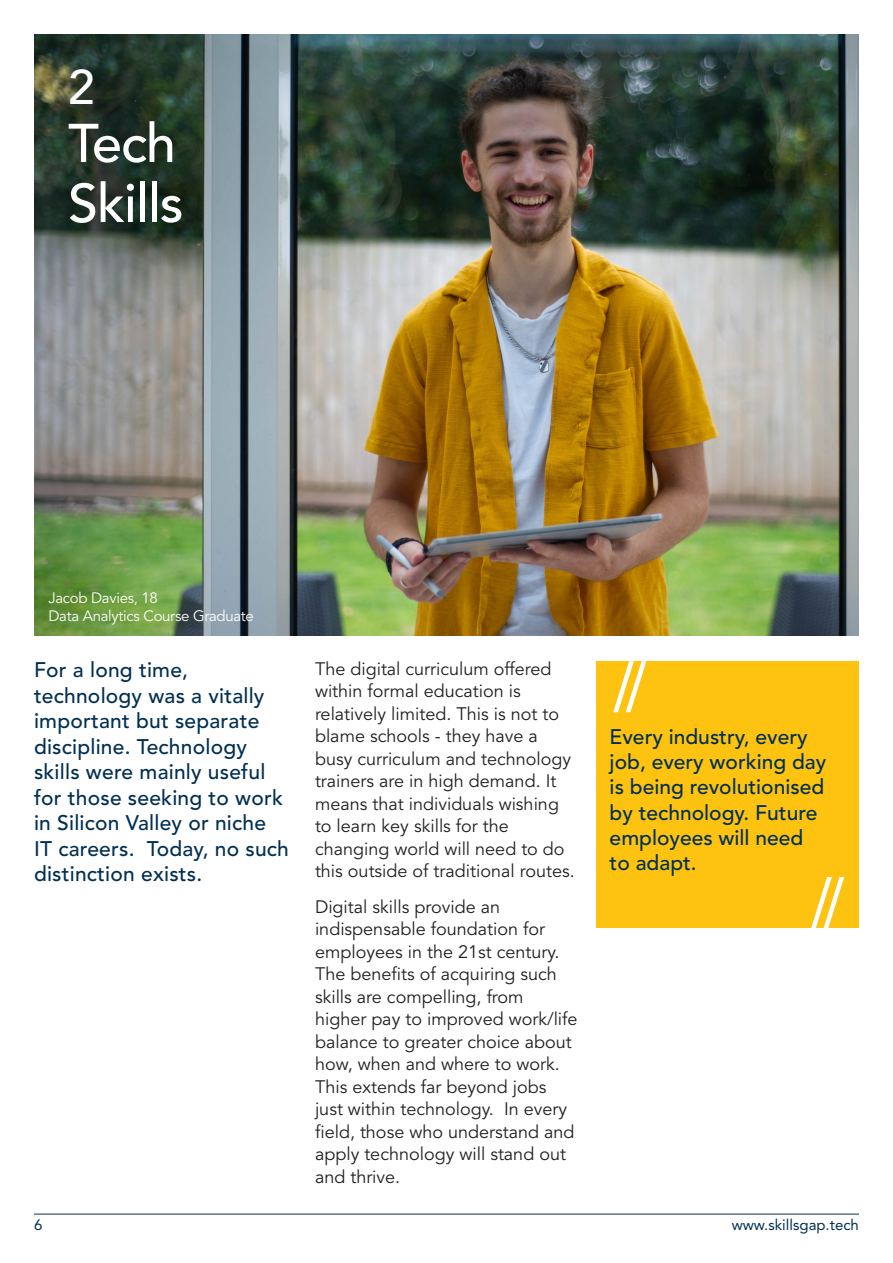
<style>
.page{position:relative;width:893px;height:1263px;background:#fff}
.page>*{position:absolute;margin:0;border:0;box-sizing:border-box;transform-origin:0 0}
.t1{font:500 54px/60px "Avenir LT Std";letter-spacing:-.02em;color:#fff}
.t2{font:500 48px "Avenir LT Std";color:#fff}
.t3{font:500 21px/25.5px "Avenir LT Std";letter-spacing:.01em;color:#002f53}
.t4{font:18px/22.5px "Avenir LT Std";color:#231f20}
.t5{font:15px "Avenir LT Std";letter-spacing:-.02em;color:#fff}
.t6{font:15px "Avenir LT Std";color:#002f53}
</style>
<div class="page">
<img style="left:34px;top:35px;width:825px;height:601px">
<hr style="left:34px;top:1214px;width:825px;height:1px;background:#002f53">
<div style="left:596px;top:661px;width:263px;height:267px;background:#fec210"></div>
<svg style="left:613px;top:661px;width:34px;height:51px"></svg>
<svg style="left:811px;top:877px;width:34px;height:51px"></svg>
<p class="t2" style="left:68px;top:60px;width:28px">2</p>
<p class="t1" style="left:68px;top:115px;width:117px">Tech<br>Skills</p>
<p class="t5" style="left:48px;top:589px;width:111px">Jacob Davies, 18</p>
<p class="t5" style="left:48px;top:607px;width:207px">Data Analytics Course Graduate</p>
<p class="t3" style="left:34px;top:658px;width:256px">For a long time, technology was a vitally important but separate discipline. Technology skills were mainly useful for those seeking to work in Silicon Valley or niche<br>IT careers. Today, no such distinction exists.</p>
<p class="t4" style="left:315px;top:658px;width:261px">The digital curriculum offered within formal education is relatively limited. This is not to blame schools - they have a busy curriculum and technology trainers are in high demand. It means that individuals wishing to learn key skills for the changing world will need to do this outside of traditional routes.</p>
<p class="t4" style="left:315px;top:896px;width:264px">Digital skills provide an indispensable foundation for employees in the 21st century.<br>The benefits of acquiring such skills are compelling, from higher pay to improved work/life balance to greater choice about how, when and where to work.<br>This extends far beyond jobs just within technology. In every field, those who understand and apply technology will stand out and thrive.</p>
<p class="t6" style="left:34px;top:1216px;width:10px">6</p>
<p class="t6" style="left:732px;top:1216px;width:129px">www.skillsgap.tech</p>
<p class="t3" style="left:610px;top:725px;width:218px">Every industry, every job, every working day is being revolutionised by technology. Future employees will need to adapt.</p>
</div>
